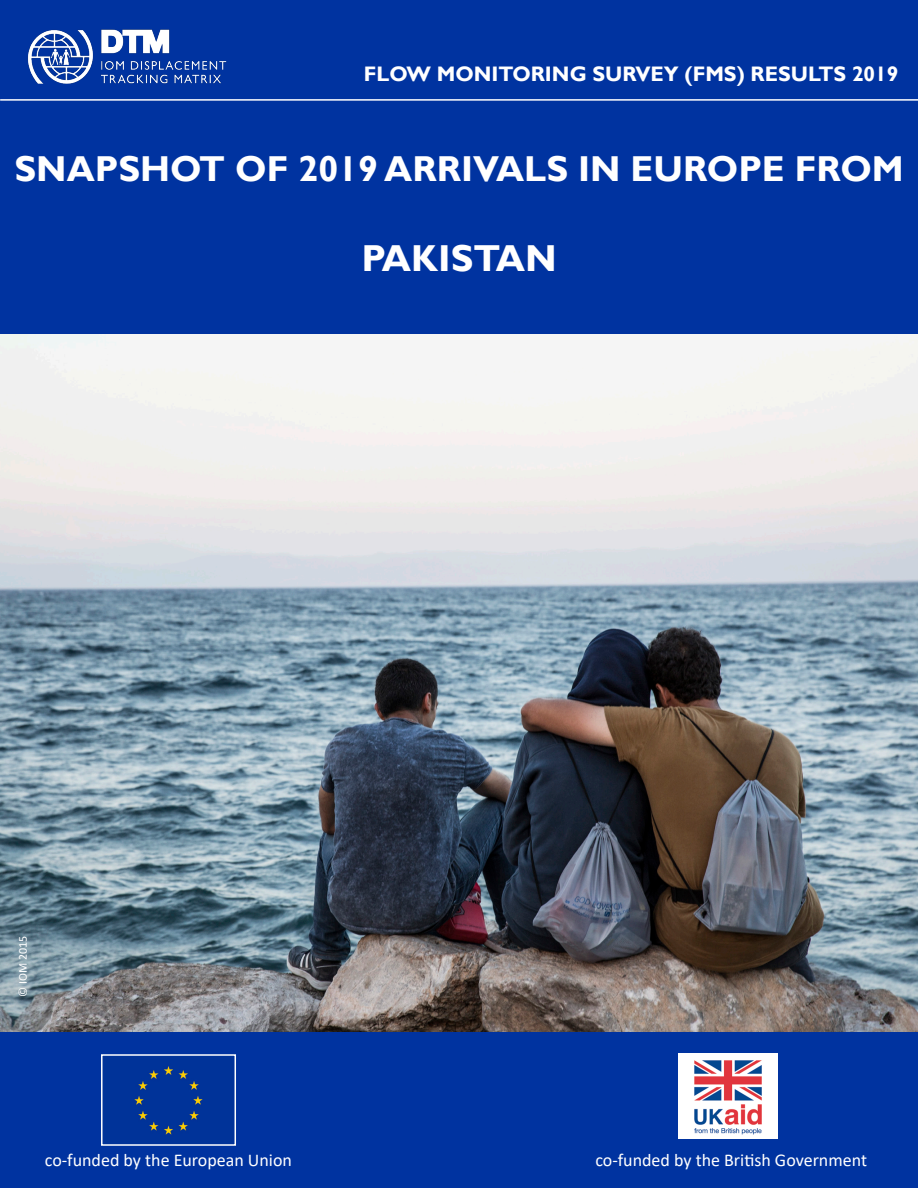
<style>
.page{position:relative;width:918px;height:1188px;background:#fff}
.page>*{position:absolute;margin:0;border:0;box-sizing:border-box;transform-origin:0 0}
.t1{font:700 37.5px "Gill Sans";color:#fff}
.t2{font:700 36px "Gill Sans";color:#fff}
.t3{font:700 21px "Gill Sans";color:#fff}
.t4{font:18px "Calibri";color:#fff}
.t5{font:12px "Calibri";color:#fff}
</style>
<div class="page">
<div style="left:0;top:0;width:918px;height:335px;background:#0033a0"></div>
<img style="left:27px;top:29px;width:200px;height:55px">
<hr style="left:0;top:99px;width:918px;height:2px;background:#fff">
<div style="left:1px;top:1032px;width:916px;height:155px;background:#0033a0"></div>
<div style="left:0;top:1031px;width:918px;height:157px;border:2px solid #0033a0"></div>
<img style="left:134px;top:1066px;width:69px;height:69px">
<img style="left:0;top:335px;width:918px;height:696px">
<img style="left:679px;top:1054px;width:98px;height:85px">
<p class="t3" style="left:364px;top:61px;width:536px">FLOW MONITORING SURVEY (FMS) RESULTS 2019</p>
<p class="t2" style="left:15px;top:148px;width:891px">SNAPSHOT OF 2019 ARRIVALS IN EUROPE FROM</p>
<p class="t1" style="left:362px;top:236px;width:197px">PAKISTAN</p>
<p class="t5" style="left:14px;top:997px;width:62px;rotate:-90deg">© IOM 2015</p>
<p class="t4" style="left:45px;top:1148px;width:249px">co-funded by the European Union</p>
<p class="t4" style="left:595px;top:1148px;width:273px">co-funded by the British Government</p>
</div>
